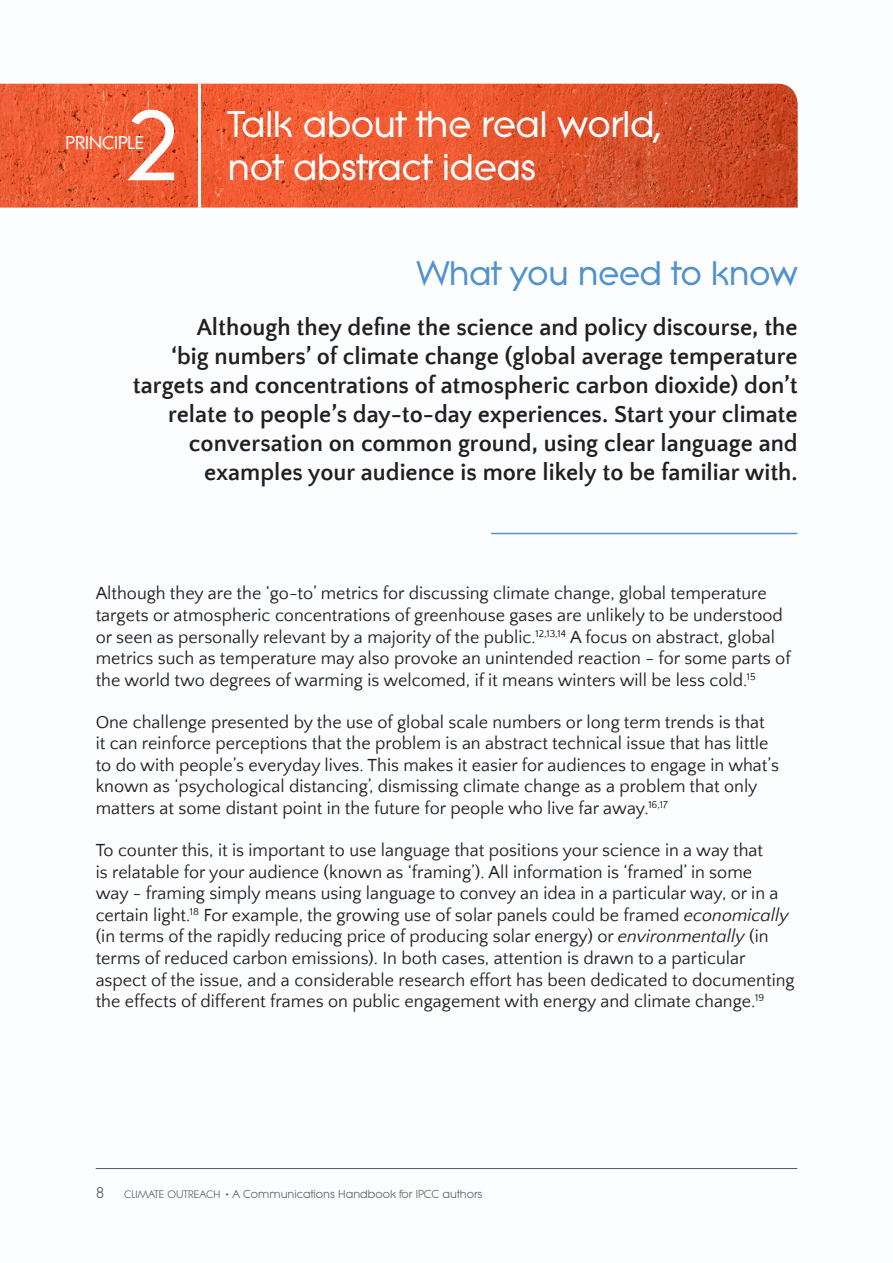
<style>
.page{position:relative;width:893px;height:1263px;background:#fff}
.page>*{position:absolute;margin:0;border:0;box-sizing:border-box;transform-origin:0 0}
.t1{font:700 96px "Litera Serial";color:#fcfdfe}
.t2{font:700 36px/43.2px "Litera Serial";color:#fcfdfe}
.t3{font:700 33px "Litera Serial";color:#5192cd}
.t4{font:700 24px/28.8px "Quattrocento Sans";color:#231f20;text-align:right}
.t5{font:18px/21.6px "Quattrocento Sans";color:#231f20}
.t6{font:700 18px "Litera Serial";color:#fcfdfe}
.t7{font:15px "Litera Serial";color:#57585a}
.t8{font:11.25px "Litera Serial";color:#57585a}
.s1{font-style:italic}
.s2{font-size:10.5px}
.s3{font-family:"Quattrocento Sans";font-weight:700;font-size:15px}
</style>
<div class="page">
<hr style="left:96px;top:1168px;width:701px;height:1px;background:#57585a">
<hr style="left:491px;top:533px;width:306px;height:1px;background:#5192cd">
<img style="left:0;top:84px;width:798px;height:124px">
<hr style="left:198px;top:84px;width:3px;height:124px;background:#fcfdfe">
<h1 class="t1" style="left:122px;top:89px;width:59px">2</h1>
<p class="t6" style="left:66px;top:132px;width:80px">PRINCIPLE</p>
<h2 class="t2" style="left:228px;top:103px;width:435px">Talk about the real world, not abstract ideas</h2>
<h3 class="t3" style="left:417px;top:254px;width:382px">What you need to know</h3>
<p class="t4" style="left:133px;top:314px;width:666px">Although they define the science and policy discourse, the<br>‘big numbers’ of climate change (global average temperature targets and concentrations of atmospheric carbon dioxide) don’t relate to people’s day-to-day experiences. Start your climate conversation on common ground, using clear language and examples your audience is more likely to be familiar with.</p>
<p class="t5" style="left:96px;top:583px;width:696px">Although they are the ‘go-to’ metrics for discussing climate change, global temperature targets or atmospheric concentrations of greenhouse gases are unlikely to be understood or seen as personally relevant by a majority of the public.<sup>12,13,14</sup> A focus on abstract, global metrics such as temperature may also provoke an unintended reaction - for some parts of the world two degrees of warming is welcomed, if it means winters will be less cold.<sup>15</sup></p>
<p class="t5" style="left:96px;top:711px;width:685px">One challenge presented by the use of global scale numbers or long term trends is that it can reinforce perceptions that the problem is an abstract technical issue that has little to do with people’s everyday lives. This makes it easier for audiences to engage in what’s known as ‘psychological distancing’, dismissing climate change as a problem that only matters at some distant point in the future for people who live far away.<sup>16,17</sup></p>
<p class="t5" style="left:96px;top:840px;width:700px">To counter this, it is important to use language that positions your science in a way that<br>is relatable for your audience (known as ‘framing’). All information is ‘framed’ in some<br>way - framing simply means using language to convey an idea in a particular way, or in a certain light.<sup>18</sup> For example, the growing use of solar panels could be framed <span class="s1">economically </span>(in terms of the rapidly reducing price of producing solar energy) or <span class="s1">environmentally</span> (in terms of reduced carbon emissions). In both cases, attention is drawn to a particular aspect of the issue, and a considerable research effort has been dedicated to documenting the effects of different frames on public engagement with energy and climate change.<sup>19</sup></p>
<p class="t7" style="left:96px;top:1184px;width:10px">8</p>
<p class="t8" style="left:124px;top:1187px;width:360px"><span class="s2">CLIMATE OUTREACH</span> <span class="s3">•</span> A Communications Handbook for IPCC authors</p>
</div>
